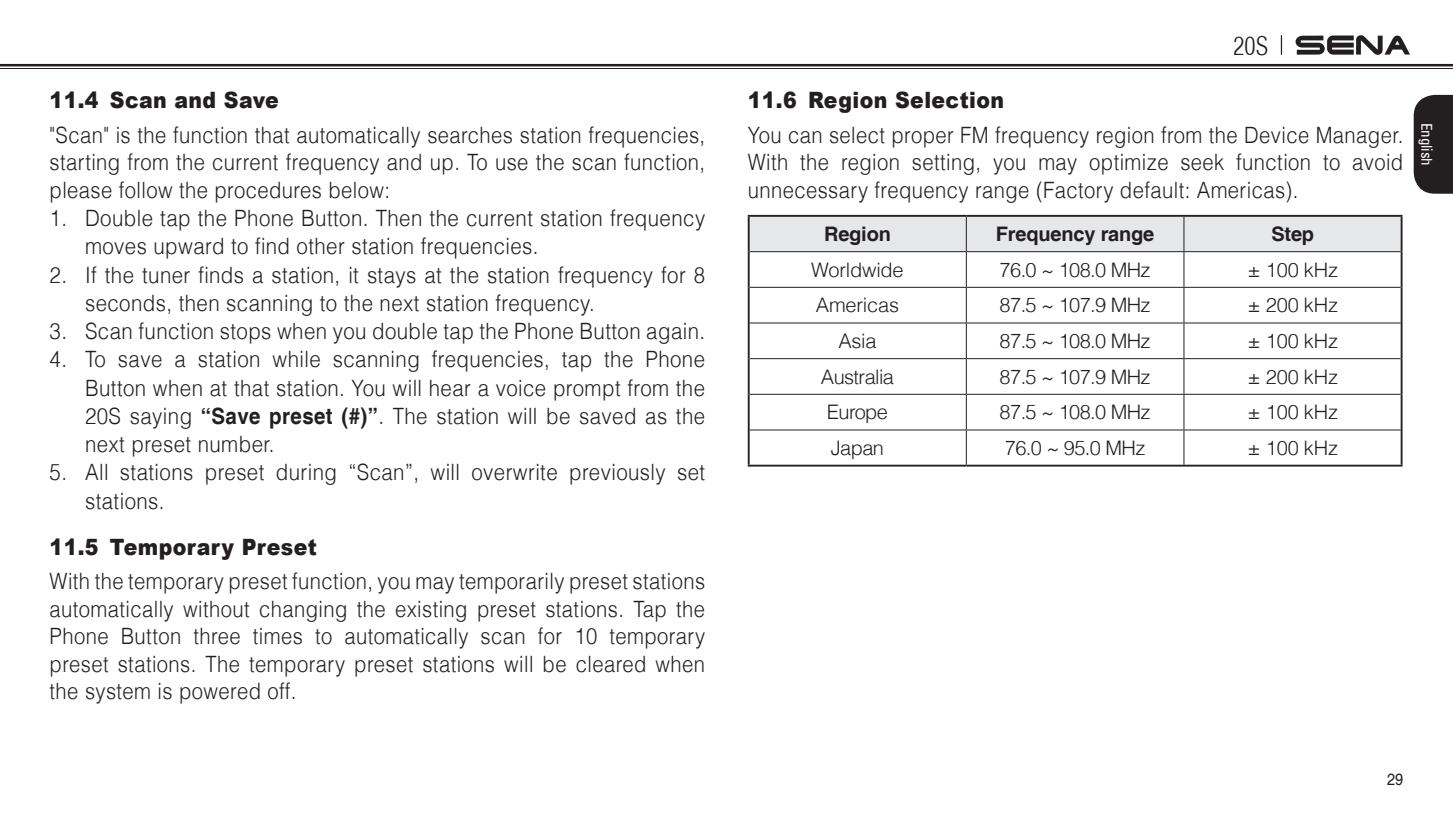
<style>
.page{position:relative;width:1453px;height:815px;background:#fff}
.page>*{position:absolute;margin:0;border:0;box-sizing:border-box;transform-origin:0 0}
.t1{font:300 condensed 25px "Helvetica";color:#231f20}
.t2{font:300 22.5px/27.5px "Helvetica LT";letter-spacing:.02em;color:#231f20;text-align:justify;scale:.9 1}
.t3{font:300 22.5px/28.2px "Helvetica LT";letter-spacing:.02em;color:#231f20;scale:.91 1}
.t4{font:900 22.5px "Arial";letter-spacing:.02em;color:#231f20;scale:.91 1}
.t5{font:300 20px "Helvetica LT";letter-spacing:-.03em;color:#231f20}
.t6{font:700 20px "Helvetica";letter-spacing:-.01em;color:#231f20}
.t7{font:300 20px "Helvetica LT";letter-spacing:-.01em;color:#231f20}
.t8{font:16.25px "Helvetica";color:#231f20;scale:.9 1}
.t9{font:condensed 15px "Univers";color:#fff}
.s1{font-family:"Helvetica";font-weight:700}
</style>
<div class="page">
<svg style="left:0;top:66px;width:1453px;height:1px"></svg>
<hr style="left:0;top:64px;width:1453px;height:2px;background:#231f20">
<hr style="left:0;top:68px;width:1453px;height:1px;background:#231f20">
<svg style="left:1281px;top:35px;width:1px;height:20px"></svg>
<svg style="left:1295px;top:35px;width:115px;height:20px"></svg>
<svg style="left:1413px;top:95px;width:40px;height:99px;background:#312d2e"></svg>
<div style="left:750px;top:217px;width:650px;height:34px;background:#e6e7e9"></div>
<hr style="left:966px;top:217px;width:1px;height:34px;background:#231f20">
<hr style="left:1183px;top:217px;width:1px;height:34px;background:#231f20">
<hr style="left:750px;top:251px;width:216px;height:1px;background:#231f20">
<hr style="left:966px;top:251px;width:218px;height:1px;background:#231f20">
<hr style="left:966px;top:252px;width:1px;height:35px;background:#231f20">
<hr style="left:1184px;top:251px;width:216px;height:1px;background:#231f20">
<hr style="left:1183px;top:252px;width:1px;height:35px;background:#231f20">
<hr style="left:750px;top:287px;width:216px;height:1px;background:#231f20">
<hr style="left:966px;top:287px;width:218px;height:1px;background:#231f20">
<hr style="left:966px;top:288px;width:1px;height:35px;background:#231f20">
<hr style="left:1184px;top:287px;width:216px;height:1px;background:#231f20">
<hr style="left:1183px;top:288px;width:1px;height:35px;background:#231f20">
<hr style="left:750px;top:323px;width:216px;height:1px;background:#231f20">
<hr style="left:966px;top:323px;width:218px;height:1px;background:#231f20">
<hr style="left:966px;top:323px;width:1px;height:35px;background:#231f20">
<hr style="left:1184px;top:323px;width:216px;height:1px;background:#231f20">
<hr style="left:1183px;top:323px;width:1px;height:35px;background:#231f20">
<hr style="left:750px;top:358px;width:216px;height:1px;background:#231f20">
<hr style="left:966px;top:358px;width:218px;height:1px;background:#231f20">
<hr style="left:966px;top:359px;width:1px;height:35px;background:#231f20">
<hr style="left:1184px;top:358px;width:216px;height:1px;background:#231f20">
<hr style="left:1183px;top:359px;width:1px;height:35px;background:#231f20">
<hr style="left:750px;top:394px;width:216px;height:1px;background:#231f20">
<hr style="left:966px;top:394px;width:218px;height:1px;background:#231f20">
<hr style="left:966px;top:395px;width:1px;height:35px;background:#231f20">
<hr style="left:1184px;top:394px;width:216px;height:1px;background:#231f20">
<hr style="left:1183px;top:395px;width:1px;height:35px;background:#231f20">
<hr style="left:750px;top:430px;width:216px;height:1px;background:#231f20">
<hr style="left:966px;top:430px;width:218px;height:1px;background:#231f20">
<hr style="left:966px;top:430px;width:1px;height:35px;background:#231f20">
<hr style="left:1184px;top:430px;width:216px;height:1px;background:#231f20">
<hr style="left:1183px;top:430px;width:1px;height:35px;background:#231f20">
<hr style="left:748px;top:215px;width:218px;height:2px;background:#231f20">
<hr style="left:748px;top:217px;width:2px;height:35px;background:#231f20">
<hr style="left:966px;top:215px;width:218px;height:2px;background:#231f20">
<hr style="left:1184px;top:215px;width:218px;height:2px;background:#231f20">
<hr style="left:1400px;top:217px;width:2px;height:35px;background:#231f20">
<hr style="left:748px;top:252px;width:2px;height:35px;background:#231f20">
<hr style="left:1400px;top:252px;width:2px;height:35px;background:#231f20">
<hr style="left:748px;top:287px;width:2px;height:36px;background:#231f20">
<hr style="left:1400px;top:287px;width:2px;height:36px;background:#231f20">
<hr style="left:748px;top:323px;width:2px;height:36px;background:#231f20">
<hr style="left:1400px;top:323px;width:2px;height:36px;background:#231f20">
<hr style="left:748px;top:359px;width:2px;height:35px;background:#231f20">
<hr style="left:1400px;top:359px;width:2px;height:35px;background:#231f20">
<hr style="left:748px;top:394px;width:2px;height:36px;background:#231f20">
<hr style="left:1400px;top:394px;width:2px;height:36px;background:#231f20">
<hr style="left:748px;top:430px;width:2px;height:35px;background:#231f20">
<hr style="left:1400px;top:430px;width:2px;height:35px;background:#231f20">
<hr style="left:748px;top:465px;width:218px;height:2px;background:#231f20">
<hr style="left:966px;top:465px;width:218px;height:2px;background:#231f20">
<hr style="left:1184px;top:465px;width:218px;height:2px;background:#231f20">
<p class="t4" style="left:50px;top:84px;width:253px">11.4 Scan and Save</p>
<p class="t2" style="left:50px;top:121px;width:730px">"Scan" is the function that automatically searches station frequencies, starting from the current frequency and up. To use the scan function, please follow the procedures below:</p>
<p class="t3" style="left:85px;top:204px;width:683px;text-indent:-35px">1. Double tap the Phone Button. Then the current station frequency moves upward to find other station frequencies.</p>
<p class="t3" style="left:85px;top:260px;width:683px;text-indent:-35px">2. If the tuner finds a station, it stays at the station frequency for 8 seconds, then scanning to the next station frequency.</p>
<p class="t3" style="left:50px;top:317px;width:722px">3. Scan function stops when you double tap the Phone Button again.</p>
<p class="t3" style="left:85px;top:345px;width:683px;text-align:justify;text-indent:-35px">4. To save a station while scanning frequencies, tap the Phone Button when at that station. You will hear a voice prompt from the 20S saying <span class="s1">“Save preset (#)”</span>. The station will be saved as the next preset number.</p>
<p class="t3" style="left:85px;top:458px;width:683px;text-indent:-35px">5. All stations preset during “Scan”, will overwrite previously set stations.</p>
<p class="t4" style="left:50px;top:531px;width:295px">11.5 Temporary Preset</p>
<p class="t2" style="left:50px;top:567px;width:730px">With the temporary preset function, you may temporarily preset stations automatically without changing the existing preset stations. Tap the Phone Button three times to automatically scan for 10 temporary preset stations. The temporary preset stations will be cleared when the system is powered off.</p>
<p class="t1" style="left:1233px;top:30px;width:36px">20S</p>
<p class="t4" style="left:748px;top:84px;width:283px">11.6 Region Selection</p>
<p class="t2" style="left:748px;top:121px;width:730px">You can select proper FM frequency region from the Device Manager.<br>With the region setting, you may optimize seek function to avoid unnecessary frequency range (Factory default: Americas).</p>
<p class="t6" style="left:824px;top:222px;width:68px">Region</p>
<p class="t6" style="left:996px;top:222px;width:160px">Frequency range</p>
<p class="t6" style="left:1271px;top:222px;width:44px">Step</p>
<p class="t7" style="left:811px;top:257px;width:94px">Worldwide</p>
<p class="t5" style="left:999px;top:257px;width:152px">76.0 ~ 108.0 MHz</p>
<p class="t5" style="left:1247px;top:257px;width:92px">± 100 kHz</p>
<p class="t7" style="left:816px;top:293px;width:85px">Americas</p>
<p class="t5" style="left:999px;top:293px;width:152px">87.5 ~ 107.9 MHz</p>
<p class="t5" style="left:1247px;top:293px;width:92px">± 200 kHz</p>
<p class="t5" style="left:838px;top:328px;width:40px">Asia</p>
<p class="t5" style="left:999px;top:328px;width:152px">87.5 ~ 108.0 MHz</p>
<p class="t5" style="left:1247px;top:328px;width:92px">± 100 kHz</p>
<p class="t5" style="left:821px;top:364px;width:75px">Australia</p>
<p class="t5" style="left:999px;top:364px;width:152px">87.5 ~ 107.9 MHz</p>
<p class="t5" style="left:1247px;top:364px;width:92px">± 200 kHz</p>
<p class="t5" style="left:827px;top:400px;width:63px">Europe</p>
<p class="t5" style="left:999px;top:400px;width:152px">87.5 ~ 108.0 MHz</p>
<p class="t5" style="left:1247px;top:400px;width:92px">± 100 kHz</p>
<p class="t5" style="left:831px;top:435px;width:55px">Japan</p>
<p class="t5" style="left:1005px;top:435px;width:142px">76.0 ~ 95.0 MHz</p>
<p class="t5" style="left:1247px;top:435px;width:92px">± 100 kHz</p>
<p class="t9" style="left:1436px;top:123px;width:45px;rotate:90deg">English</p>
<p class="t8" style="left:1387px;top:770px;width:20px">29</p>
</div>
